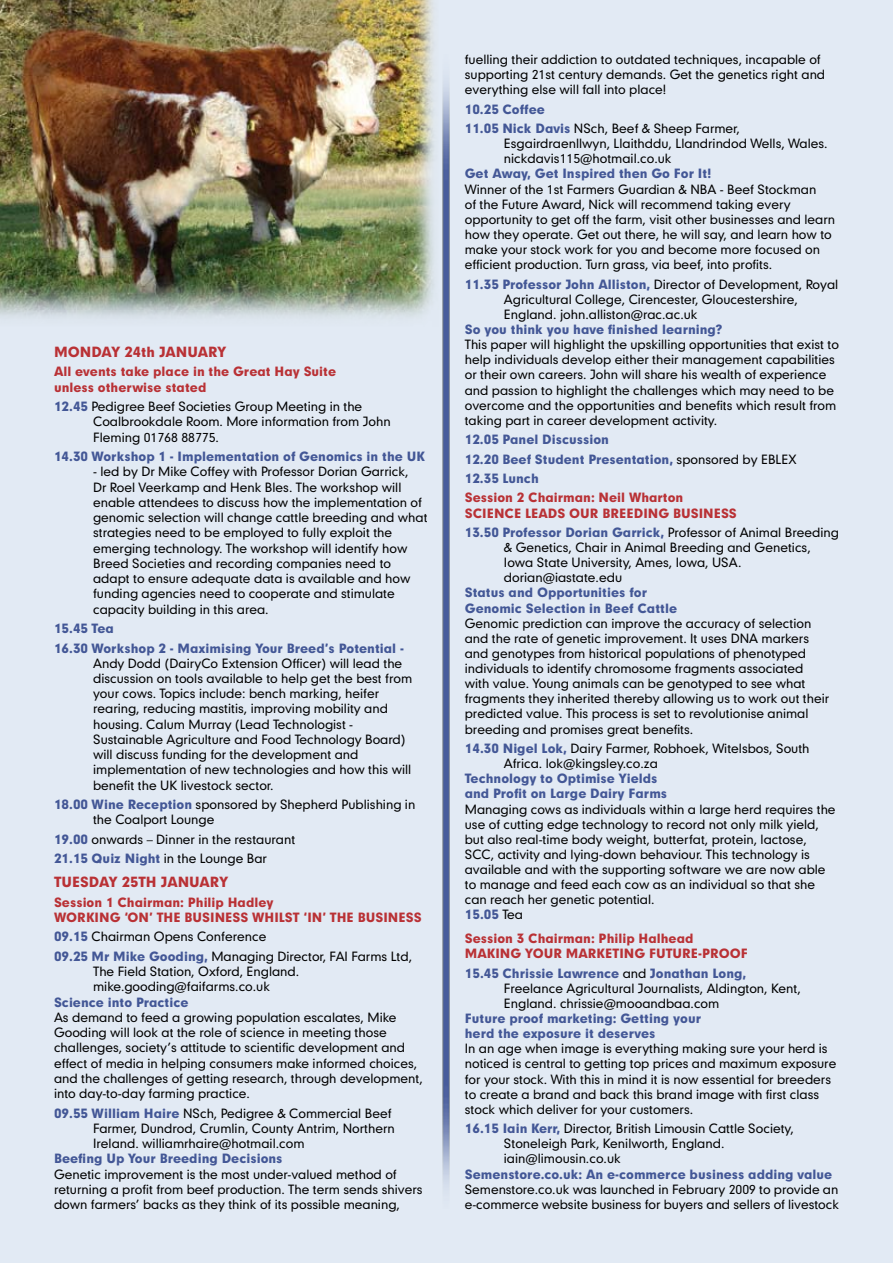
<style>
.page{position:relative;width:893px;height:1263px;background:#e2eaf4}
.page>*{position:absolute;margin:0;border:0;box-sizing:border-box;transform-origin:0 0}
.t1{font:13.5px "Geometric 706 BT Black B";color:#b93135}
.t2{font:12.3px/15.1px "Geometric 706 BT Medium B";color:#000}
.t3{font:12.3px/19.4px "Geometric 706 BT Black B";color:#435796}
.t4{font:12.3px/15.3px "Geometric 706 BT Black B";color:#b93135}
.s1{font-family:"Geometric 706 BT Black B";color:#435796}
.s2{font-family:"Geometric 706 BT Medium B";color:#000}
.s3{color:#435796}
.s4{color:#b93135}
</style>
<div class="page">
<img style="left:442px;top:333px;width:8px;height:855px">
<img style="left:0;top:0;width:450px;height:333px">
<p class="t1" style="left:54px;top:343px;width:174px">MONDAY 24th JANUARY</p>
<p class="t4" style="left:54px;top:364px;width:284px">All events take place in the Great Hay Suite unless otherwise stated</p>
<p class="t2" style="left:93px;top:398px;width:299px;text-indent:-39px"><span class="s1">12.45</span> Pedigree Beef Societies Group Meeting in the<br>Coalbrookdale Room. More information from John<br>Fleming 01768 88775.</p>
<p class="t3" style="left:54px;top:446px;width:372px">14.30 Workshop 1 - Implementation of Genomics in the UK</p>
<p class="t2" style="left:93px;top:464px;width:336px">- led by Dr Mike Coffey with Professor Dorian Garrick,<br>Dr Roel Veerkamp and Henk Bles. The workshop will enable attendees to discuss how the implementation of genomic selection will change cattle breeding and what strategies need to be employed to fully exploit the emerging technology. The workshop will identify how Breed Societies and recording companies need to adapt to ensure adequate data is available and how funding agencies need to cooperate and stimulate capacity building in this area.</p>
<p class="t3" style="left:54px;top:618px;width:351px">15.45 Tea<br>16.30 Workshop 2 - Maximising Your Breed’s Potential -</p>
<p class="t2" style="left:93px;top:655px;width:321px">Andy Dodd (DairyCo Extension Officer) will lead the discussion on tools available to help get the best from your cows. Topics include: bench marking, heifer rearing, reducing mastitis, improving mobility and housing. Calum Murray (Lead Technologist - Sustainable Agriculture and Food Technology Board) will discuss funding for the development and implementation of new technologies and how this will benefit the UK livestock sector.</p>
<p class="t2" style="left:93px;top:796px;width:324px;text-indent:-39px"><span class="s1">18.00 Wine Reception</span> sponsored by Shepherd Publishing in the Coalport Lounge</p>
<p class="t2" style="left:54px;top:831px;width:243px"><span class="s1">19.00</span> onwards – Dinner in the restaurant</p>
<p class="t3" style="left:54px;top:849px;width:214px">21.15 Quiz Night <span class="s2">in the Lounge Bar</span></p>
<p class="t1" style="left:54px;top:873px;width:176px">TUESDAY 25TH JANUARY</p>
<p class="t4" style="left:54px;top:894px;width:369px">Session 1 Chairman: Philip Hadley<br>WORKING ‘ON’ THE BUSINESS WHILST ‘IN’ THE BUSINESS</p>
<p class="t2" style="left:54px;top:927px;width:360px;line-height:19.5px"><span class="s1">09.15</span> Chairman Opens Conference<br><span class="s1">09.25 Mr Mike Gooding,</span> Managing Director, FAI Farms Ltd,</p>
<p class="t2" style="left:93px;top:963px;width:208px">The Field Station, Oxford, England. mike.gooding@faifarms.co.uk</p>
<p class="t3" style="left:54px;top:992px;width:136px">Science into Practice</p>
<p class="t2" style="left:54px;top:1009px;width:370px">As demand to feed a growing population escalates, Mike Gooding will look at the role of science in meeting those challenges, society’s attitude to scientific development and effect of media in helping consumers make informed choices, and the challenges of getting research, through development, into day-to-day farming practice.</p>
<p class="t2" style="left:93px;top:1105px;width:303px;text-indent:-39px"><span class="s1">09.55 William Haire</span> NSch, Pedigree &amp; Commercial Beef<br>Farmer, Dundrod, Crumlin, County Antrim, Northern<br>Ireland. williamrhaire@hotmail.com</p>
<p class="t3" style="left:54px;top:1148px;width:230px">Beefing Up Your Breeding Decisions</p>
<p class="t2" style="left:54px;top:1166px;width:370px">Genetic improvement is the most under-valued method of returning a profit from beef production. The term sends shivers down farmers’ backs as they think of its possible meaning,</p>
<p class="t2" style="left:465px;top:51px;width:362px">fuelling their addiction to outdated techniques, incapable of supporting 21st century demands. Get the genetics right and everything else will fall into place!</p>
<p class="t3" style="left:465px;top:99px;width:82px">10.25 Coffee</p>
<p class="t2" style="left:504px;top:121px;width:325px;text-indent:-39px"><span class="s1">11.05 Nick Davis</span> NSch, Beef &amp; Sheep Farmer,<br>Esgairdraenllwyn, Llaithddu, Llandrindod Wells, Wales. nickdavis115@hotmail.co.uk</p>
<p class="t3" style="left:465px;top:164px;width:248px">Get Away, Get Inspired then Go For It!</p>
<p class="t2" style="left:465px;top:181px;width:372px">Winner of the 1st Farmers Guardian &amp; NBA - Beef Stockman<br>of the Future Award, Nick will recommend taking every opportunity to get off the farm, visit other businesses and learn how they operate. Get out there, he will say, and learn how to make your stock work for you and become more focused on efficient production. Turn grass, via beef, into profits.</p>
<p class="t3" style="left:465px;top:274px;width:375px">11.35 Professor John Alliston, <span class="s2">Director of Development, Royal</span></p>
<p class="t2" style="left:504px;top:291px;width:296px">Agricultural College, Cirencester, Gloucestershire,<br>England. john.alliston@rac.ac.uk</p>
<p class="t3" style="left:465px;top:319px;width:259px">So you think you have finished learning?</p>
<p class="t2" style="left:465px;top:337px;width:376px">This paper will highlight the upskilling opportunities that exist to help individuals develop either their management capabilities or their own careers. John will share his wealth of experience and passion to highlight the challenges which may need to be overcome and the opportunities and benefits which result from taking part in career development activity.</p>
<p class="t3" style="left:465px;top:429px;width:333px">12.05 Panel Discussion<br>12.20 Beef Student Presentation, <span class="s2">sponsored by EBLEX<br></span>12.35 Lunch</p>
<p class="t4" style="left:465px;top:490px;width:274px">Session 2 Chairman: Neil Wharton<br>SCIENCE LEADS OUR BREEDING BUSINESS</p>
<p class="t3" style="left:465px;top:522px;width:376px">13.50 Professor Dorian Garrick, <span class="s2">Professor of Animal Breeding</span></p>
<p class="t2" style="left:504px;top:539px;width:308px">&amp; Genetics, Chair in Animal Breeding and Genetics,<br>Iowa State University, Ames, Iowa, USA. dorian@iastate.edu</p>
<p class="t3" style="left:465px;top:585px;width:214px;line-height:15.1px">Status and Opportunities for<br>Genomic Selection in Beef Cattle</p>
<p class="t2" style="left:465px;top:615px;width:366px">Genomic prediction can improve the accuracy of selection and the rate of genetic improvement. It uses DNA markers and genotypes from historical populations of phenotyped individuals to identify chromosome fragments associated with value. Young animals can be genotyped to see what fragments they inherited thereby allowing us to work out their predicted value. This process is set to revolutionise animal breeding and promises great benefits.</p>
<p class="t2" style="left:504px;top:740px;width:307px;text-indent:-39px"><span class="s1">14.30 Nigel Lok,</span> Dairy Farmer, Robhoek, Witelsbos, South<br>Africa. lok@kingsley.co.za</p>
<p class="t3" style="left:465px;top:771px;width:204px;line-height:15.1px">Technology to Optimise Yields and Profit on Large Dairy Farms</p>
<p class="t2" style="left:465px;top:801px;width:372px">Managing cows as individuals within a large herd requires the use of cutting edge technology to record not only milk yield, but also real-time body weight, butterfat, protein, lactose, SCC, activity and lying-down behaviour. This technology is available and with the supporting software we are now able to manage and feed each cow as an individual so that she can reach her genetic potential.</p>
<p class="t4" style="left:465px;top:902px;width:230px;line-height:23.7px"><span class="s3">15.05</span> <span class="s2">Tea<br></span>Session 3 Chairman: Philip Halhead</p>
<p class="t3" style="left:465px;top:943px;width:285px"><span class="s4">MAKING YOUR MARKETING FUTURE-PROOF<br></span>15.45 Chrissie Lawrence <span class="s2">and</span> Jonathan Long,</p>
<p class="t2" style="left:504px;top:980px;width:298px">Freelance Agricultural Journalists, Aldington, Kent,<br>England. chrissie@mooandbaa.com</p>
<p class="t3" style="left:465px;top:1010px;width:238px;line-height:15.1px">Future proof marketing: Getting your herd the exposure it deserves</p>
<p class="t2" style="left:465px;top:1041px;width:373px">In an age when image is everything making sure your herd is noticed is central to getting top prices and maximum exposure for your stock. With this in mind it is now essential for breeders to create a brand and back this brand image with first class stock which deliver for your customers.</p>
<p class="t2" style="left:504px;top:1120px;width:291px;text-indent:-39px"><span class="s1">16.15 Iain Kerr,</span> Director, British Limousin Cattle Society,<br>Stoneleigh Park, Kenilworth, England. iain@limousin.co.uk</p>
<p class="t3" style="left:465px;top:1164px;width:369px">Semenstore.co.uk: An e-commerce business adding value</p>
<p class="t2" style="left:465px;top:1181px;width:376px">Semenstore.co.uk was launched in February 2009 to provide an e-commerce website business for buyers and sellers of livestock</p>
</div>
